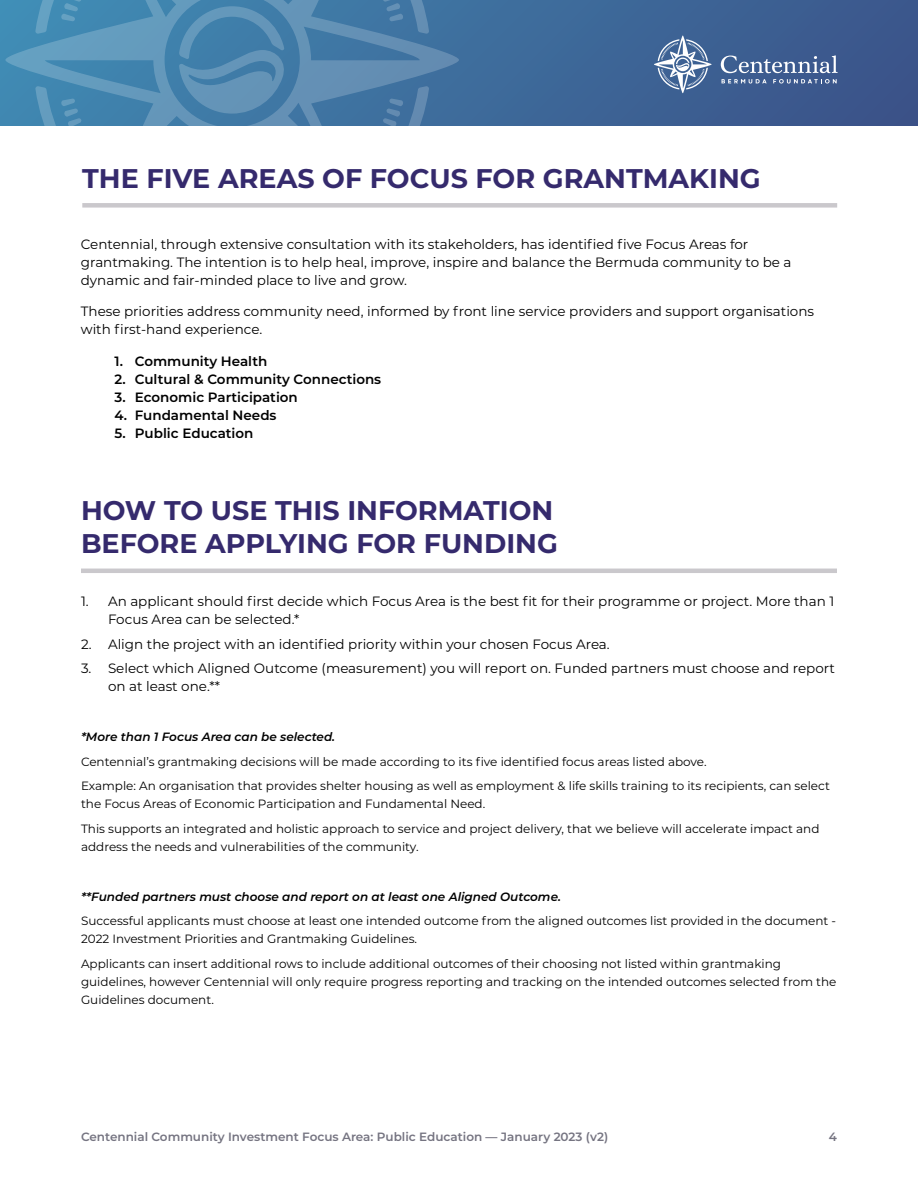
<style>
.page{position:relative;width:918px;height:1188px;background:#fff}
.page>*{position:absolute;margin:0;border:0;box-sizing:border-box;transform-origin:0 0}
.t1{font:700 27px/32.4px "Montserrat";color:#352a6d}
.body_text{font:13.5px/18px "Montserrat";color:#000}
.t2{font:600 13.5px "Montserrat";color:#000}
.body_text-2{font:12px/18px "Montserrat";color:#000}
.body_text-3{font:italic 600 12px "Montserrat";color:#000}
.t3{font:600 12px "Montserrat";color:#757481}
</style>
<div class="page">
<div style="left:0;top:0;width:918px;height:126px;background:linear-gradient(to bottom,#3d6596,#3c5e91)"></div>
<svg style="left:654px;top:35px;width:58px;height:58px;background:#6f8aaf"></svg>
<svg style="left:721px;top:55px;width:117px;height:18px;background:#6c84ab"></svg>
<svg style="left:722px;top:79px;width:45px;height:5px"></svg>
<svg style="left:773px;top:79px;width:64px;height:5px"></svg>
<svg style="left:5px;top:0;width:454px;height:126px;background:#4983ad"></svg>
<svg style="left:61px;top:0;width:342px;height:126px;background:#4f87af"></svg>
<hr style="left:81px;top:569px;width:756px;height:4px;background:#cac8cc">
<div style="left:82px;top:203px;width:755px;height:5px;background:#cac8cc"></div>
<p class="t1" style="left:82px;top:161px;width:680px">THE FIVE AREAS OF FOCUS FOR GRANTMAKING</p>
<p class="body_text" style="left:81px;top:235px;width:712px">Centennial, through extensive consultation with its stakeholders, has identified five Focus Areas for grantmaking. The intention is to help heal, improve, inspire and balance the Bermuda community to be a dynamic and fair-minded place to live and grow.</p>
<p class="body_text" style="left:81px;top:302px;width:735px">These priorities address community need, informed by front line service providers and support organisations with first-hand experience.</p>
<p class="t2" style="left:115px;top:352px;width:154px">1. Community Health</p>
<p class="t2" style="left:115px;top:370px;width:268px">2. Cultural &amp; Community Connections</p>
<p class="t2" style="left:115px;top:388px;width:185px">3. Economic Participation</p>
<p class="t2" style="left:115px;top:406px;width:164px">4. Fundamental Needs</p>
<p class="t2" style="left:115px;top:424px;width:140px">5. Public Education</p>
<p class="t1" style="left:81px;top:493px;width:478px">HOW TO USE THIS INFORMATION<br>BEFORE APPLYING FOR FUNDING</p>
<p class="body_text" style="left:108px;top:592px;width:728px;text-indent:-27px">1. An applicant should first decide which Focus Area is the best fit for their programme or project. More than 1<br>Focus Area can be selected.*</p>
<p class="body_text" style="left:81px;top:634px;width:530px">2. Align the project with an identified priority within your chosen Focus Area.</p>
<p class="body_text" style="left:108px;top:659px;width:728px;text-indent:-27px">3. Select which Aligned Outcome (measurement) you will report on. Funded partners must choose and report on at least one.**</p>
<p class="body_text-3" style="left:81px;top:728px;width:256px">*More than 1 Focus Area can be selected.</p>
<p class="body_text-2" style="left:81px;top:752px;width:627px">Centennial’s grantmaking decisions will be made according to its five identified focus areas listed above.</p>
<p class="body_text-2" style="left:81px;top:777px;width:750px">Example: An organisation that provides shelter housing as well as employment &amp; life skills training to its recipients, can select the Focus Areas of Economic Participation and Fundamental Need.</p>
<p class="body_text-2" style="left:81px;top:819px;width:740px">This supports an integrated and holistic approach to service and project delivery, that we believe will accelerate impact and address the needs and vulnerabilities of the community.</p>
<p class="body_text-3" style="left:81px;top:888px;width:482px">**Funded partners must choose and report on at least one Aligned Outcome.</p>
<p class="body_text-2" style="left:81px;top:912px;width:757px">Successful applicants must choose at least one intended outcome from the aligned outcomes list provided in the document -<br>2022 Investment Priorities and Grantmaking Guidelines.</p>
<p class="body_text-2" style="left:81px;top:954px;width:757px">Applicants can insert additional rows to include additional outcomes of their choosing not listed within grantmaking guidelines, however Centennial will only require progress reporting and tracking on the intended outcomes selected from the<br>Guidelines document.</p>
<p class="t3" style="left:81px;top:1129px;width:529px">Centennial Community Investment Focus Area: Public Education — January 2023 (v2)</p>
<p class="t3" style="left:829px;top:1129px;width:10px">4</p>
</div>
